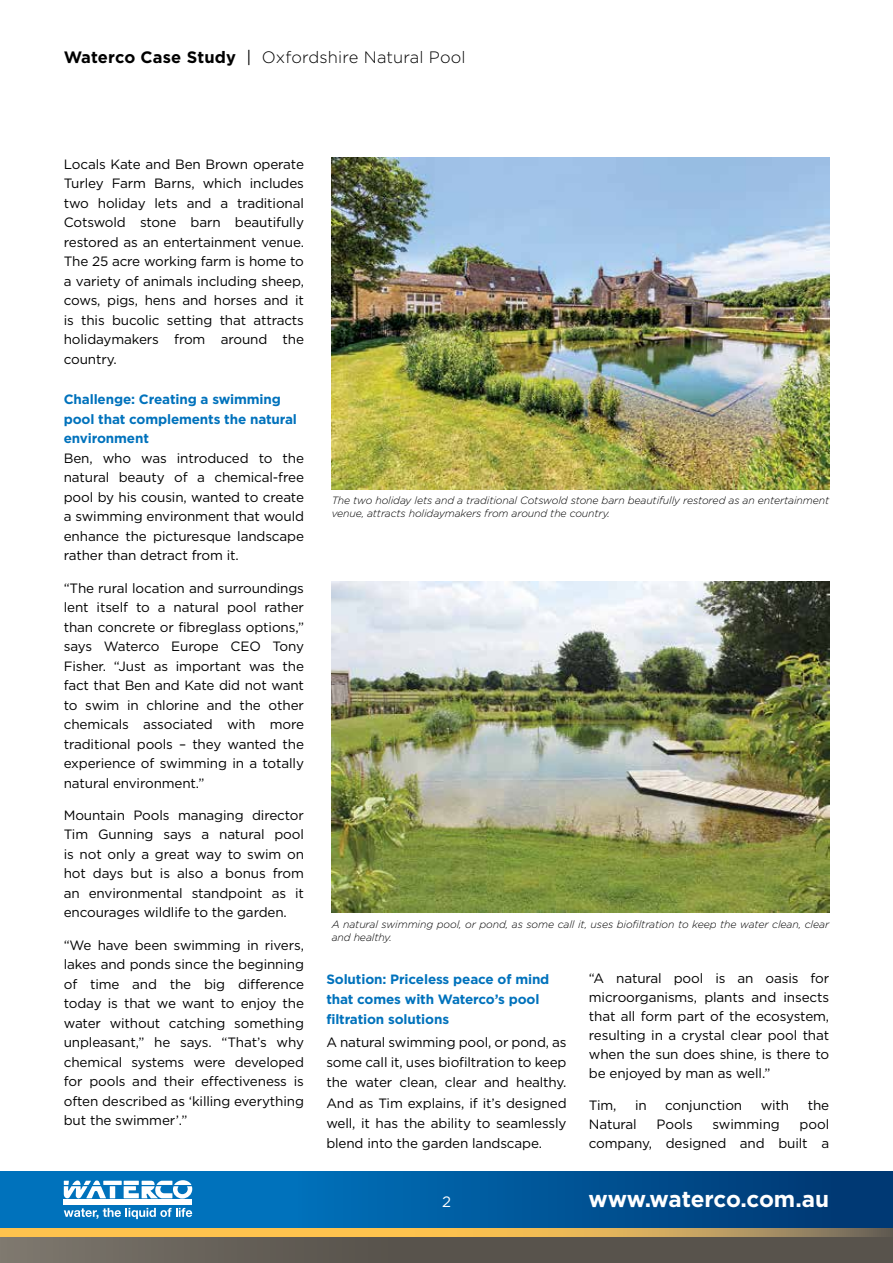
<style>
.page{position:relative;width:893px;height:1263px;background:#fff}
.page>*{position:absolute;margin:0;border:0;box-sizing:border-box;transform-origin:0 0}
.t1{font:700 22.5px "Gotham HTF";letter-spacing:-.01em;color:#fff}
.t2{font:300 16.5px "Gotham HTF";letter-spacing:.01em;color:#000}
.t3{font:15px "Gotham HTF";color:#fff}
.t4{font:13.5px/19.5px "Gotham HTF";letter-spacing:-.01em;color:#000;text-align:justify}
.t5{font:700 13.5px/19.5px "Gotham HTF";letter-spacing:-.01em;color:#0072bc}
.t6{font:italic 300 10.5px/12.6px "Gotham HTF";letter-spacing:-.01em;color:#000}
.s1{font-weight:700}
.s2{font-weight:400}
</style>
<div class="page">
<svg style="left:0;top:1171px;width:893px;height:58px;background:#055c9d"></svg>
<div style="left:0;top:1229px;width:893px;height:34px;background:linear-gradient(to right,#716b62,#4f4a44)"></div>
<svg style="left:0;top:1229px;width:893px;height:7px;background:#e0b154"></svg>
<svg style="left:64px;top:1180px;width:42px;height:18px"></svg>
<div style="left:64px;top:1200px;width:128px;height:5px;background:#fff"></div>
<svg style="left:64px;top:1208px;width:128px;height:11px"></svg>
<div style="left:110px;top:1186px;width:5px;height:12px;background:#fff"></div>
<hr style="left:103px;top:1181px;width:19px;height:4px;background:#fff">
<svg style="left:124px;top:1180px;width:68px;height:18px"></svg>
<img style="left:332px;top:157px;width:497px;height:332px">
<img style="left:332px;top:581px;width:497px;height:332px">
<p class="t2" style="left:64px;top:48px;width:403px"><span class="s1">Waterco Case Study</span> <span class="s2">|</span> Oxfordshire Natural Pool</p>
<p class="t4" style="left:64px;top:154px;width:242px">Locals Kate and Ben Brown operate Turley Farm Barns, which includes two holiday lets and a traditional Cotswold stone barn beautifully restored as an entertainment venue.<br>The 25 acre working farm is home to a variety of animals including sheep, cows, pigs, hens and horses and it is this bucolic setting that attracts holidaymakers from around the country.</p>
<p class="t5" style="left:64px;top:390px;width:235px">Challenge: Creating a swimming pool that complements the natural environment</p>
<p class="t4" style="left:64px;top:448px;width:242px">Ben, who was introduced to the natural beauty of a chemical-free pool by his cousin, wanted to create a swimming environment that would enhance the picturesque landscape rather than detract from it.</p>
<p class="t4" style="left:64px;top:578px;width:242px">“The rural location and surroundings lent itself to a natural pool rather than concrete or fibreglass options,” says Waterco Europe CEO Tony Fisher. “Just as important was the fact that Ben and Kate did not want to swim in chlorine and the other chemicals associated with more traditional pools – they wanted the experience of swimming in a totally natural environment.”</p>
<p class="t4" style="left:64px;top:805px;width:242px">Mountain Pools managing director Tim Gunning says a natural pool is not only a great way to swim on hot days but is also a bonus from an environmental standpoint as it encourages wildlife to the garden.</p>
<p class="t4" style="left:64px;top:935px;width:242px">“We have been swimming in rivers, lakes and ponds since the beginning of time and the big difference today is that we want to enjoy the water without catching something unpleasant,” he says. “That’s why chemical systems were developed for pools and their effectiveness is often described as ‘killing everything but the swimmer’.”</p>
<p class="t6" style="left:332px;top:494px;width:499px">The two holiday lets and a traditional Cotswold stone barn beautifully restored as an entertainment venue, attracts holidaymakers from around the country.</p>
<p class="t6" style="left:332px;top:918px;width:499px">A natural swimming pool, or pond, as some call it, uses biofiltration to keep the water clean, clear and healthy.</p>
<p class="t5" style="left:326px;top:968px;width:225px;line-height:20.2px">Solution: Priceless peace of mind that comes with Waterco’s pool filtration solutions</p>
<p class="t4" style="left:326px;top:1032px;width:242px;line-height:20.2px">A natural swimming pool, or pond, as some call it, uses biofiltration to keep the water clean, clear and healthy.<br>And as Tim explains, if it’s designed well, it has the ability to seamlessly blend into the garden landscape.</p>
<p class="t4" style="left:589px;top:968px;width:242px;line-height:19px">“A natural pool is an oasis for microorganisms, plants and insects that all form part of the ecosystem, resulting in a crystal clear pool that when the sun does shine, is there to be enjoyed by man as well.”</p>
<p class="t4" style="left:589px;top:1095px;width:29px">Tim,</p>
<p class="t4" style="left:635px;top:1095px;width:13px">in</p>
<p class="t4" style="left:665px;top:1095px;width:79px">conjunction</p>
<p class="t4" style="left:761px;top:1095px;width:30px">with</p>
<p class="t4" style="left:808px;top:1095px;width:23px">the</p>
<p class="t4" style="left:589px;top:1114px;width:49px">Natural</p>
<p class="t4" style="left:657px;top:1114px;width:38px">Pools</p>
<p class="t4" style="left:713px;top:1114px;width:69px">swimming</p>
<p class="t4" style="left:589px;top:1114px;width:242px;line-height:19px;text-align:right">pool<br>company, designed and built a</p>
<p class="t3" style="left:442px;top:1193px;width:10px">2</p>
<h1 class="t1" style="left:589px;top:1186px;width:242px">www.waterco.com.au</h1>
</div>
